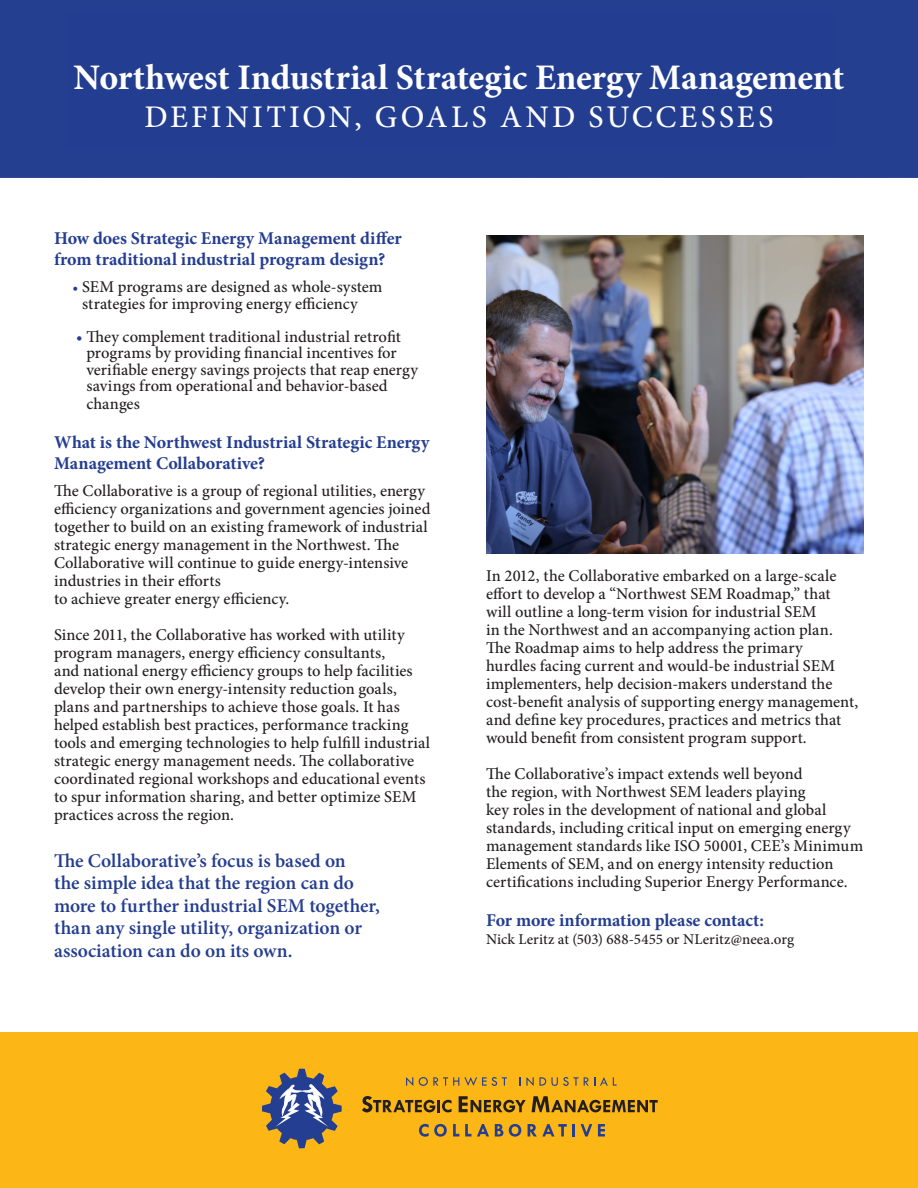
<style>
.page{position:relative;width:918px;height:1188px;background:#fff}
.page>*{position:absolute;margin:0;border:0;box-sizing:border-box;transform-origin:0 0}
.t1{font:700 36px "Minion Pro";letter-spacing:-.005em;color:#fff}
.t2{font:500 31.5px "Minion Pro";letter-spacing:.1em;color:#fff}
.t3{font:600 19.5px/22.5px "Minion Pro";color:#243d90}
.t4{font:700 18px/21px "Minion Pro";letter-spacing:-.005em;color:#243d90}
.t5{font:500 16.5px/18px "Minion Pro";color:#231f20}
.t6{font:500 15px "Minion Pro";letter-spacing:.01em;color:#231f20}
.s1{font-size:15px;color:#243d90}
.s2{color:#243d90}
</style>
<div class="page">
<div style="left:0;top:0;width:918px;height:177px;background:#233e91"></div>
<div style="left:0;top:1032px;width:918px;height:156px;background:#fcb615"></div>
<img style="left:486px;top:235px;width:378px;height:319px">
<svg style="left:406px;top:1077px;width:7px;height:9px"></svg>
<svg style="left:419px;top:1077px;width:88px;height:9px"></svg>
<svg style="left:520px;top:1077px;width:97px;height:9px"></svg>
<svg style="left:419px;top:1124px;width:28px;height:13px"></svg>
<svg style="left:453px;top:1124px;width:6px;height:12px"></svg>
<svg style="left:465px;top:1124px;width:24px;height:12px"></svg>
<svg style="left:495px;top:1124px;width:8px;height:12px"></svg>
<svg style="left:509px;top:1124px;width:12px;height:13px"></svg>
<svg style="left:528px;top:1124px;width:47px;height:12px"></svg>
<svg style="left:581px;top:1124px;width:11px;height:12px"></svg>
<svg style="left:598px;top:1124px;width:7px;height:12px"></svg>
<svg style="left:362px;top:1096px;width:90px;height:16px"></svg>
<svg style="left:459px;top:1096px;width:67px;height:16px"></svg>
<svg style="left:532px;top:1096px;width:126px;height:16px"></svg>
<svg style="left:262px;top:1069px;width:80px;height:79px"></svg>
<p class="t1" style="left:74px;top:52px;width:772px">Northwest Industrial Strategic Energy Management</p>
<p class="t2" style="left:145px;top:95px;width:630px">DEFINITION, GOALS AND SUCCESSES</p>
<p class="t4" style="left:54px;top:228px;width:349px">How does Strategic Energy Management differ from traditional industrial program design?</p>
<p class="t5" style="left:82px;top:279px;width:302px;line-height:16.5px;text-indent:-10px"><span class="s1">•</span> SEM programs are designed as whole-system strategies for improving energy efficiency</p>
<p class="t5" style="left:86px;top:328px;width:333px;line-height:16.5px;text-indent:-10px"><span class="s2">•</span> They complement traditional industrial retrofit programs by providing financial incentives for verifiable energy savings projects that reap energy savings from operational and behavior-based</p>
<p class="t5" style="left:86px;top:395px;width:55px">changes</p>
<p class="t4" style="left:54px;top:432px;width:377px">What is the Northwest Industrial Strategic Energy<br>Management Collaborative?</p>
<p class="t5" style="left:54px;top:482px;width:378px">The Collaborative is a group of regional utilities, energy efficiency organizations and government agencies joined together to build on an existing framework of industrial strategic energy management in the Northwest. The Collaborative will continue to guide energy-intensive industries in their efforts<br>to achieve greater energy efficiency.</p>
<p class="t5" style="left:54px;top:626px;width:378px">Since 2011, the Collaborative has worked with utility program managers, energy efficiency consultants,<br>and national energy efficiency groups to help facilities develop their own energy-intensity reduction goals, plans and partnerships to achieve those goals. It has helped establish best practices, performance tracking tools and emerging technologies to help fulfill industrial strategic energy management needs. The collaborative coordinated regional workshops and educational events to spur information sharing, and better optimize SEM practices across the region.</p>
<p class="t3" style="left:54px;top:849px;width:327px">The Collaborative’s focus is based on<br>the simple idea that the region can do more to further industrial SEM together, than any single utility, organization or association can do on its own.</p>
<p class="t5" style="left:486px;top:567px;width:374px">In 2012, the Collaborative embarked on a large-scale effort to develop a “Northwest SEM Roadmap,” that will outline a long-term vision for industrial SEM<br>in the Northwest and an accompanying action plan.<br>The Roadmap aims to help address the primary<br>hurdles facing current and would-be industrial SEM implementers, help decision-makers understand the cost-benefit analysis of supporting energy management, and define key procedures, practices and metrics that would benefit from consistent program support.</p>
<p class="t5" style="left:486px;top:765px;width:379px">The Collaborative’s impact extends well beyond<br>the region, with Northwest SEM leaders playing<br>key roles in the development of national and global standards, including critical input on emerging energy management standards like ISO 50001, CEE’s Minimum Elements of SEM, and on energy intensity reduction certifications including Superior Energy Performance.</p>
<p class="t4" style="left:486px;top:910px;width:279px">For more information please contact:</p>
<p class="t6" style="left:486px;top:930px;width:310px">Nick Leritz at (503) 688-5455 or NLeritz@neea.org</p>
</div>
